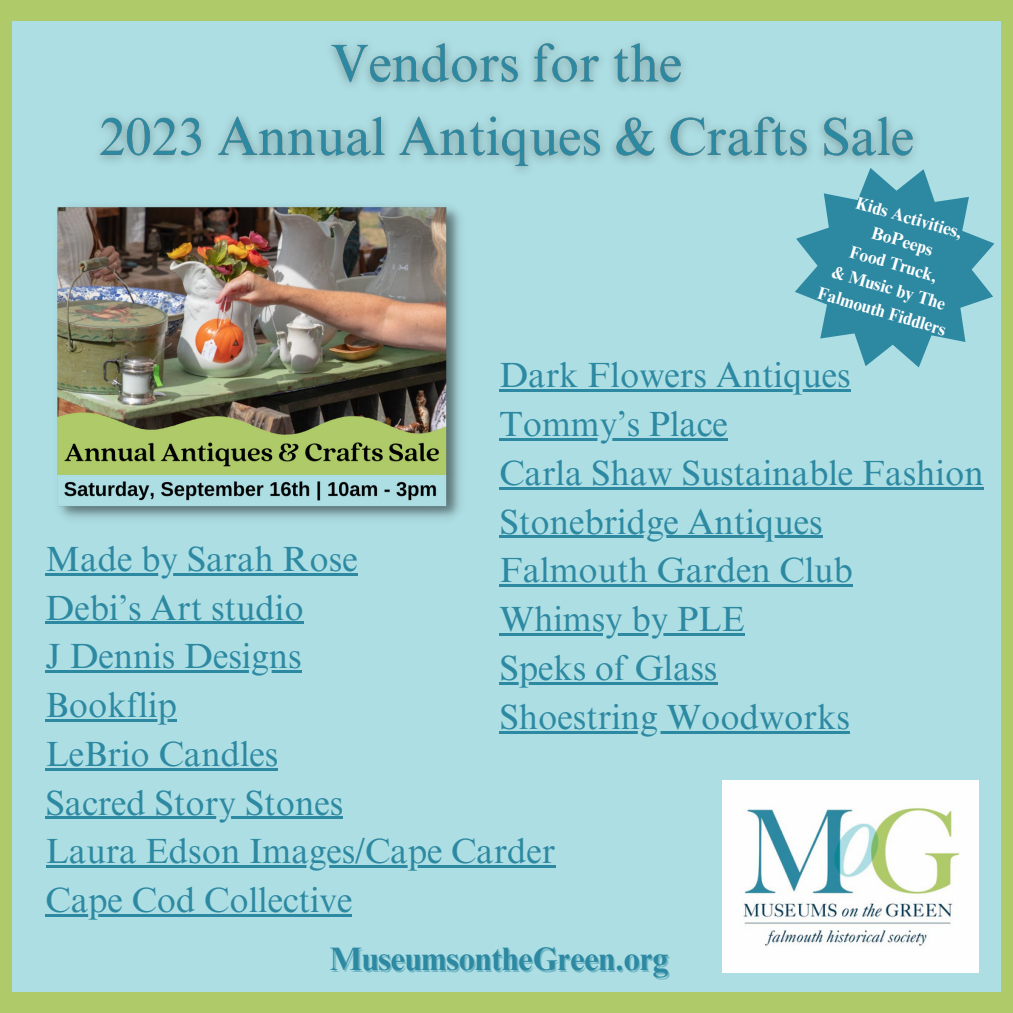
<style>
.page{position:relative;width:1013px;height:1013px;background:#fff}
.page>*{position:absolute;margin:0;border:0;box-sizing:border-box;transform-origin:0 0}
.t1{font:35px "Times NRMT Pro";color:#2d89a2}
.t2{font:700 32.5px "Times NRMT Pro";color:#2d89a2}
.t3{font:700 17.5px/24.4px "Times NRMT Pro";color:#fefefe;text-align:center}
</style>
<div class="page">
<div style="left:0;top:0;width:1012px;height:1012px;background:#afca69"></div>
<div style="left:12px;top:21px;width:988px;height:970px;background:#addee3"></div>
<img style="left:722px;top:780px;width:256px;height:192px">
<img style="left:57px;top:206px;width:404px;height:313px">
<svg style="left:795px;top:185px;width:199px;height:182px"></svg>
<hr style="left:499px;top:389px;width:351px;height:3px;background:#2d89a2">
<hr style="left:499px;top:438px;width:228px;height:3px;background:#2d89a2">
<hr style="left:499px;top:487px;width:484px;height:2px;background:#2d89a2">
<hr style="left:499px;top:535px;width:323px;height:3px;background:#2d89a2">
<hr style="left:499px;top:584px;width:353px;height:3px;background:#2d89a2">
<hr style="left:499px;top:633px;width:246px;height:3px;background:#2d89a2">
<hr style="left:499px;top:682px;width:218px;height:2px;background:#2d89a2">
<hr style="left:499px;top:730px;width:350px;height:3px;background:#2d89a2">
<img style="left:100px;top:42px;width:829px;height:145px">
<hr style="left:46px;top:572px;width:312px;height:3px;background:#2d89a2">
<hr style="left:46px;top:621px;width:258px;height:3px;background:#2d89a2">
<hr style="left:46px;top:670px;width:255px;height:3px;background:#2d89a2">
<hr style="left:46px;top:719px;width:131px;height:2px;background:#2d89a2">
<hr style="left:46px;top:767px;width:232px;height:3px;background:#2d89a2">
<hr style="left:46px;top:816px;width:297px;height:3px;background:#2d89a2">
<hr style="left:46px;top:865px;width:509px;height:3px;background:#2d89a2">
<hr style="left:46px;top:914px;width:306px;height:2px;background:#2d89a2">
<p class="t3" style="left:859px;top:193px;width:112px;rotate:16deg">Kids Activities,</p>
<p class="t3" style="left:875px;top:222px;width:64px;rotate:16deg">BoPeeps</p>
<p class="t3" style="left:852px;top:241px;width:92px;rotate:16deg">Food Truck,</p>
<p class="t3" style="left:827px;top:259px;width:134px;rotate:16deg">&amp; Music by The<br>Falmouth Fiddlers</p>
<p class="t1" style="left:499px;top:362px;width:353px">Dark Flowers Antiques</p>
<p class="t1" style="left:499px;top:411px;width:230px">Tommy’s Place</p>
<p class="t1" style="left:499px;top:460px;width:486px">Carla Shaw Sustainable Fashion</p>
<p class="t1" style="left:499px;top:508px;width:324px">Stonebridge Antiques</p>
<p class="t1" style="left:499px;top:557px;width:355px">Falmouth Garden Club</p>
<p class="t1" style="left:499px;top:606px;width:247px">Whimsy by PLE</p>
<p class="t1" style="left:499px;top:655px;width:219px">Speks of Glass</p>
<p class="t1" style="left:499px;top:703px;width:352px">Shoestring Woodworks</p>
<p class="t1" style="left:46px;top:545px;width:314px">Made by Sarah Rose</p>
<p class="t1" style="left:46px;top:594px;width:260px">Debi’s Art studio</p>
<p class="t1" style="left:46px;top:643px;width:257px">J Dennis Designs</p>
<p class="t1" style="left:46px;top:692px;width:133px">Bookflip</p>
<p class="t1" style="left:46px;top:740px;width:234px">LeBrio Candles</p>
<p class="t1" style="left:46px;top:789px;width:299px">Sacred Story Stones</p>
<p class="t1" style="left:46px;top:838px;width:511px">Laura Edson Images/Cape Carder</p>
<p class="t1" style="left:46px;top:887px;width:308px">Cape Cod Collective</p>
<p class="t2" style="left:330px;top:946px;width:340px">MuseumsontheGreen.org</p>
</div>
